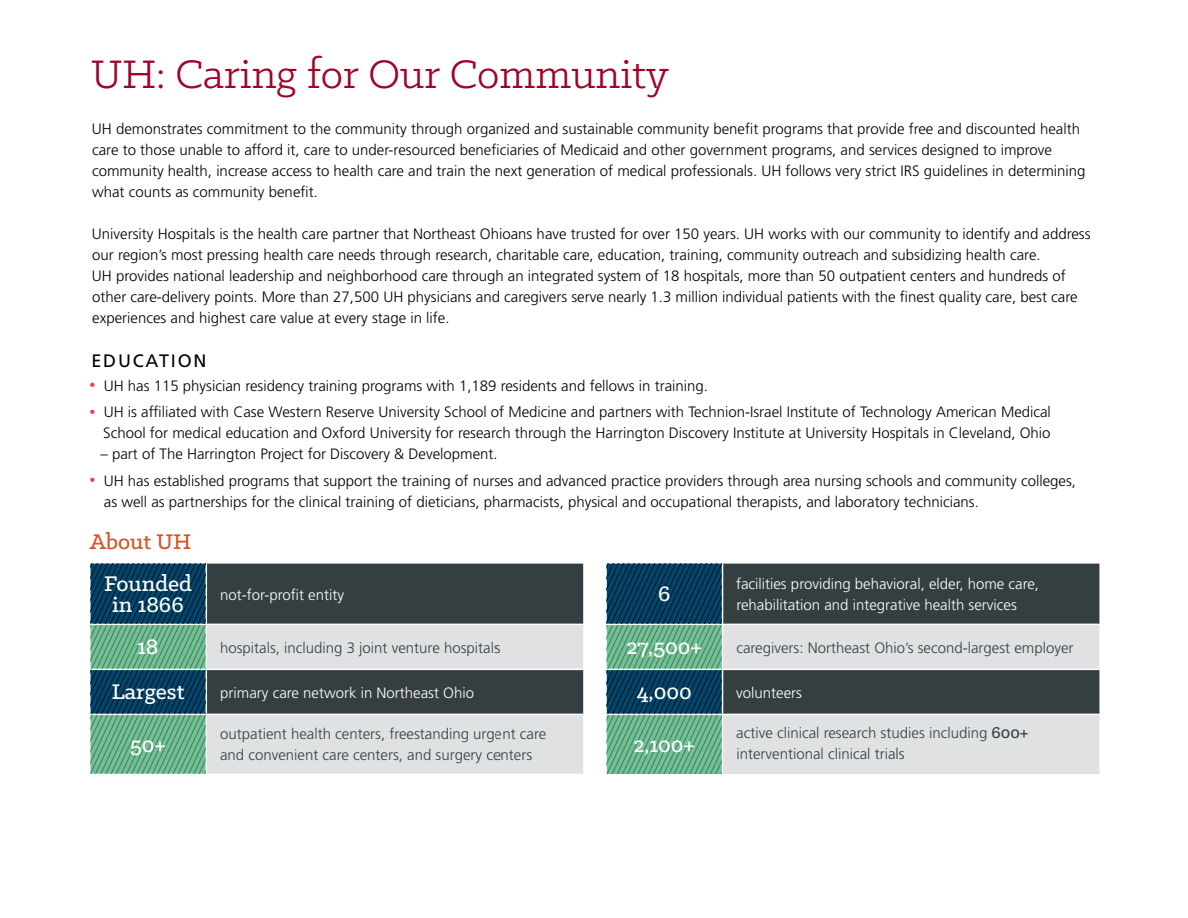
<style>
.page{position:relative;width:1188px;height:918px;background:#fff}
.page>*{position:absolute;margin:0;border:0;box-sizing:border-box;transform-origin:0 0}
.t1{font:45px "Klinic Slab";color:#9e0425}
.t2{font:500 24px/45px "Klinic Slab";color:#fff;text-align:center}
.t3{font:500 24px "Klinic Slab";color:#d25527}
.t4{font:18px "Frutiger LT Std";letter-spacing:.1em;color:#000}
.t5{font:300 15px/21px "Frutiger LT Std";color:#000}
.t6{font:300 15px/21px "Frutiger LT Std";color:#353f42}
.t7{font:300 15px/21px "Frutiger LT Std";color:#fff}
.s1{font-size:12px;color:#ef3a42}
.s2{font-family:"Klinic Slab";font-weight:500;font-size:18px}
</style>
<div class="page">
<div style="left:723px;top:564px;width:376px;height:60px;background:#353f42"></div>
<svg style="left:723px;top:625px;width:376px;height:149px;background:#adb1b2"></svg>
<hr style="left:723px;top:669px;width:376px;height:1px;background:#fff">
<hr style="left:723px;top:714px;width:376px;height:1px;background:#fff">
<div style="left:207px;top:564px;width:376px;height:60px;background:#353f42"></div>
<svg style="left:207px;top:625px;width:376px;height:149px;background:#adb1b2"></svg>
<hr style="left:206px;top:669px;width:377px;height:1px;background:#fff">
<hr style="left:206px;top:714px;width:377px;height:1px;background:#fff">
<svg style="left:91px;top:564px;width:115px;height:210px;background:#387975"></svg>
<svg style="left:607px;top:564px;width:116px;height:210px;background:#387975"></svg>
<h1 class="t1" style="left:91px;top:45px;width:579px">UH: Caring for Our Community</h1>
<p class="t5" style="left:92px;top:119px;width:995px">UH demonstrates commitment to the community through organized and sustainable community benefit programs that provide free and discounted health care to those unable to afford it, care to under-resourced beneficiaries of Medicaid and other government programs, and services designed to improve community health, increase access to health care and train the next generation of medical professionals. UH follows very strict IRS guidelines in determining what counts as community benefit.</p>
<p class="t5" style="left:92px;top:224px;width:1000px">University Hospitals is the health care partner that Northeast Ohioans have trusted for over 150 years. UH works with our community to identify and address our region’s most pressing health care needs through research, charitable care, education, training, community outreach and subsidizing health care.<br>UH provides national leadership and neighborhood care through an integrated system of 18 hospitals, more than 50 outpatient centers and hundreds of other care-delivery points. More than 27,500 UH physicians and caregivers serve nearly 1.3 million individual patients with the finest quality care, best care experiences and highest care value at every stage in life.</p>
<p class="t4" style="left:91px;top:350px;width:117px">EDUCATION</p>
<p class="t5" style="left:89px;top:375px;width:620px"><span class="s1">•</span> UH has 115 physician residency training programs with 1,189 residents and fellows in training.</p>
<p class="t5" style="left:89px;top:402px;width:963px;text-align:right"><span class="s1">•</span> UH is affiliated with Case Western Reserve University School of Medicine and partners with Technion-Israel Institute of Technology American Medical<br>School for medical education and Oxford University for research through the Harrington Discovery Institute at University Hospitals in Cleveland, Ohio</p>
<p class="t5" style="left:100px;top:444px;width:399px">– part of The Harrington Project for Discovery &amp; Development.</p>
<p class="t5" style="left:104px;top:470px;width:974px;text-indent:-15px"><span class="s1">•</span> UH has established programs that support the training of nurses and advanced practice providers through area nursing schools and community colleges, as well as partnerships for the clinical training of dieticians, pharmacists, physical and occupational therapists, and laboratory technicians.</p>
<h2 class="t3" style="left:90px;top:526px;width:103px">About UH</h2>
<h2 class="t2" style="left:104px;top:572px;width:89px;line-height:21px">Founded in 1866</h2>
<h2 class="t2" style="left:112px;top:624px;width:74px">18<br>Largest</h2>
<h2 class="t2" style="left:130px;top:722px;width:37px">50+</h2>
<p class="t7" style="left:220px;top:584px;width:125px">not-for-profit entity</p>
<p class="t6" style="left:220px;top:637px;width:281px">hospitals, including 3 joint venture hospitals</p>
<p class="t7" style="left:220px;top:682px;width:255px">primary care network in Northeast Ohio</p>
<p class="t6" style="left:220px;top:724px;width:328px">outpatient health centers, freestanding urgent care and convenient care centers, and surgery centers</p>
<h2 class="t2" style="left:658px;top:571px;width:14px">6</h2>
<h2 class="t2" style="left:627px;top:624px;width:77px">27,500+<br>4,000</h2>
<h2 class="t2" style="left:633px;top:721px;width:63px">2,100+</h2>
<p class="t7" style="left:736px;top:574px;width:305px">facilities providing behavioral, elder, home care, rehabilitation and integrative health services</p>
<p class="t6" style="left:736px;top:637px;width:339px">caregivers: Northeast Ohio’s second-largest employer</p>
<p class="t7" style="left:736px;top:682px;width:67px">volunteers</p>
<p class="t6" style="left:736px;top:723px;width:294px">active clinical research studies including <span class="s2">600+ </span>interventional clinical trials</p>
</div>
